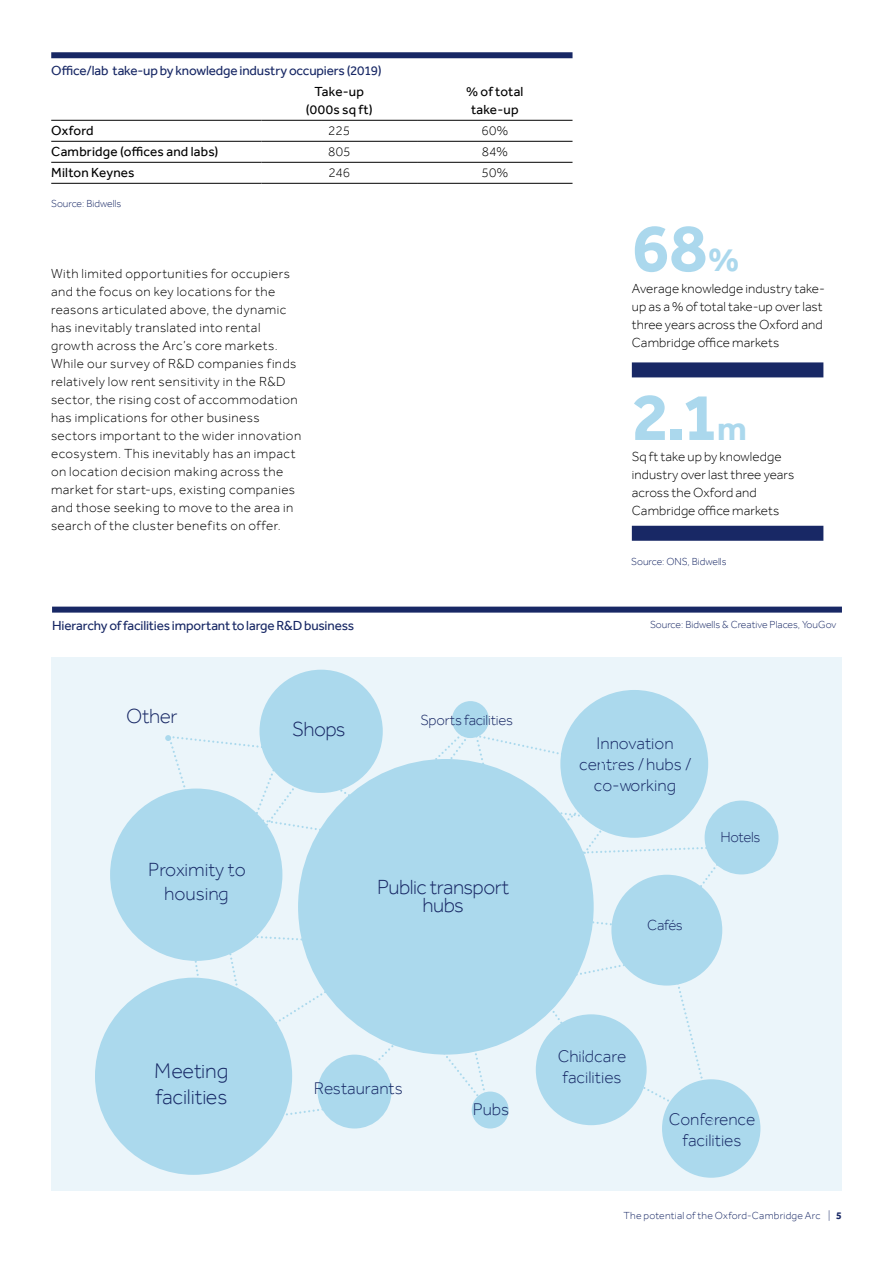
<style>
.page{position:relative;width:893px;height:1263px;background:#fff}
.page>*{position:absolute;margin:0;border:0;box-sizing:border-box;transform-origin:0 0}
.t1{font:700 69px "Effra";color:#abd8ed}
.t2{font:300 21.75px/26.1px "Effra";color:#172966}
.t3{font:300 21px/18px "Effra";letter-spacing:-.025em;color:#182865;text-align:center}
.t4{font:300 19.65px/23.5px "Effra";color:#172966;text-align:center}
.t5{font:300 17.4px/20.9px "Effra";color:#172966;text-align:center}
.t6{font:300 15px "Effra";letter-spacing:-.015em;color:#182865}
.t7{font:300 13.5px/18px "Effra";letter-spacing:.03em;color:#000}
.t8{font:300 13.5px/18px "Effra";letter-spacing:.005em;color:#000}
.t9{font:13.5px "Effra";letter-spacing:-.01em;color:#182865}
.t10{font:13.5px/18px "Effra";letter-spacing:.015em;color:#000;text-align:center}
.t11{font:300 10.5px "Effra";color:#182865}
.t12{font:300 10.5px "Effra";letter-spacing:.025em;color:#182865}
.s1{font-size:34.5px}
.s2{font-weight:700}
</style>
<div class="page">
<div style="left:52px;top:607px;width:790px;height:6px;background:#182865"></div>
<div style="left:51px;top:52px;width:521px;height:6px;background:#182865"></div>
<hr style="left:51px;top:120px;width:211px;height:1px;background:#000">
<hr style="left:262px;top:120px;width:155px;height:1px;background:#000">
<hr style="left:417px;top:120px;width:155px;height:1px;background:#000">
<hr style="left:51px;top:141px;width:211px;height:1px;background:#000">
<hr style="left:51px;top:162px;width:211px;height:1px;background:#000">
<hr style="left:262px;top:141px;width:155px;height:1px;background:#000">
<hr style="left:417px;top:141px;width:155px;height:1px;background:#000">
<hr style="left:262px;top:162px;width:155px;height:1px;background:#000">
<hr style="left:417px;top:162px;width:155px;height:1px;background:#000">
<hr style="left:51px;top:183px;width:211px;height:1px;background:#000">
<hr style="left:262px;top:183px;width:155px;height:1px;background:#000">
<hr style="left:417px;top:183px;width:155px;height:1px;background:#000">
<div style="left:51px;top:657px;width:791px;height:533px;background:#ebf5fa"></div>
<div style="left:95px;top:978px;width:197px;height:197px;background:#abd9ed;border-radius:50%"></div>
<div style="left:560px;top:690px;width:148px;height:148px;background:#abd9ed;border-radius:50%"></div>
<div style="left:259px;top:670px;width:124px;height:123px;background:#abd9ed;border-radius:50%"></div>
<div style="left:662px;top:1079px;width:98px;height:99px;background:#abd9ed;border-radius:50%"></div>
<div style="left:705px;top:800px;width:73px;height:74px;background:#abd9ed;border-radius:50%"></div>
<div style="left:452px;top:701px;width:37px;height:37px;background:#abd9ed;border-radius:50%"></div>
<div style="left:110px;top:788px;width:172px;height:173px;background:#abd9ed;border-radius:50%"></div>
<svg style="left:166px;top:724px;width:566px;height:444px"></svg>
<div style="left:632px;top:362px;width:191px;height:15px;background:#182865"></div>
<div style="left:632px;top:526px;width:191px;height:15px;background:#182865"></div>
<p class="t9" style="left:51px;top:63px;width:332px">Office/lab take-up by knowledge industry occupiers (2019)</p>
<p class="t10" style="left:306px;top:83px;width:68px">Take-up (000s sq ft)</p>
<p class="t10" style="left:466px;top:83px;width:59px">% of total take-up</p>
<p class="t10" style="left:51px;top:122px;width:44px">Oxford</p>
<p class="t7" style="left:328px;top:122px;width:24px">225</p>
<p class="t7" style="left:481px;top:122px;width:28px">60%</p>
<p class="t10" style="left:51px;top:143px;width:169px">Cambridge (offices and labs)</p>
<p class="t7" style="left:328px;top:143px;width:24px">805</p>
<p class="t7" style="left:482px;top:143px;width:28px">84%</p>
<p class="t10" style="left:51px;top:164px;width:85px">Milton Keynes</p>
<p class="t7" style="left:328px;top:164px;width:23px">246</p>
<p class="t7" style="left:482px;top:164px;width:28px">50%</p>
<p class="t11" style="left:51px;top:197px;width:72px">Source: Bidwells</p>
<p class="t7" style="left:51px;top:265px;width:252px">With limited opportunities for occupiers and the focus on key locations for the reasons articulated above, the dynamic has inevitably translated into rental growth across the Arc’s core markets.<br>While our survey of R&amp;D companies finds relatively low rent sensitivity in the R&amp;D sector, the rising cost of accommodation has implications for other business sectors important to the wider innovation ecosystem. This inevitably has an impact on location decision making across the market for start-ups, existing companies and those seeking to move to the area in search of the cluster benefits on offer.</p>
<p class="t9" style="left:52px;top:617px;width:304px">Hierarchy of facilities important to large R&amp;D business</p>
<h3 class="t3" style="left:126px;top:707px;width:53px">Other</h3>
<h3 class="t3" style="left:292px;top:719px;width:55px">Shops</h3>
<p class="t6" style="left:420px;top:711px;width:94px">Sports facilities</p>
<h3 class="t4" style="left:148px;top:857px;width:99px">Proximity to housing</h3>
<h3 class="t3" style="left:377px;top:878px;width:134px">Public transport hubs</h3>
<h1 class="t1" style="left:632px;top:207px;width:109px">68<span class="s1">%</span></h1>
<p class="t8" style="left:632px;top:280px;width:195px">Average knowledge industry take&shy;up as a % of total take-up over last three years across the Oxford and<br>Cambridge office markets</p>
<h1 class="t1" style="left:632px;top:376px;width:117px">2.1<span class="s1">m</span></h1>
<p class="t8" style="left:632px;top:448px;width:164px">Sq ft take up by knowledge industry over last three years across the Oxford and<br>Cambridge office markets</p>
<p class="t11" style="left:631px;top:555px;width:97px">Source: ONS, Bidwells</p>
<p class="t11" style="left:650px;top:618px;width:188px">Source: Bidwells &amp; Creative Places, YouGov</p>
<p class="t5" style="left:579px;top:732px;width:114px">Innovation centres / hubs / co-working</p>
<p class="t6" style="left:720px;top:828px;width:42px">Hotels</p>
<p class="t6" style="left:647px;top:916px;width:37px">Cafés</p>
<h2 class="t2" style="left:154px;top:1057px;width:76px">Meeting facilities</h2>
<p class="t5" style="left:314px;top:1078px;width:91px">Restaurants</p>
<p class="t5" style="left:473px;top:1098px;width:38px">Pubs</p>
<p class="t5" style="left:558px;top:1046px;width:70px;text-align:left">Childcare facilities</p>
<p class="t5" style="left:669px;top:1108px;width:88px">Conference facilities</p>
<p class="t12" style="left:623px;top:1209px;width:220px">The potential of the Oxford-Cambridge Arc | <span class="s2">5</span></p>
</div>
